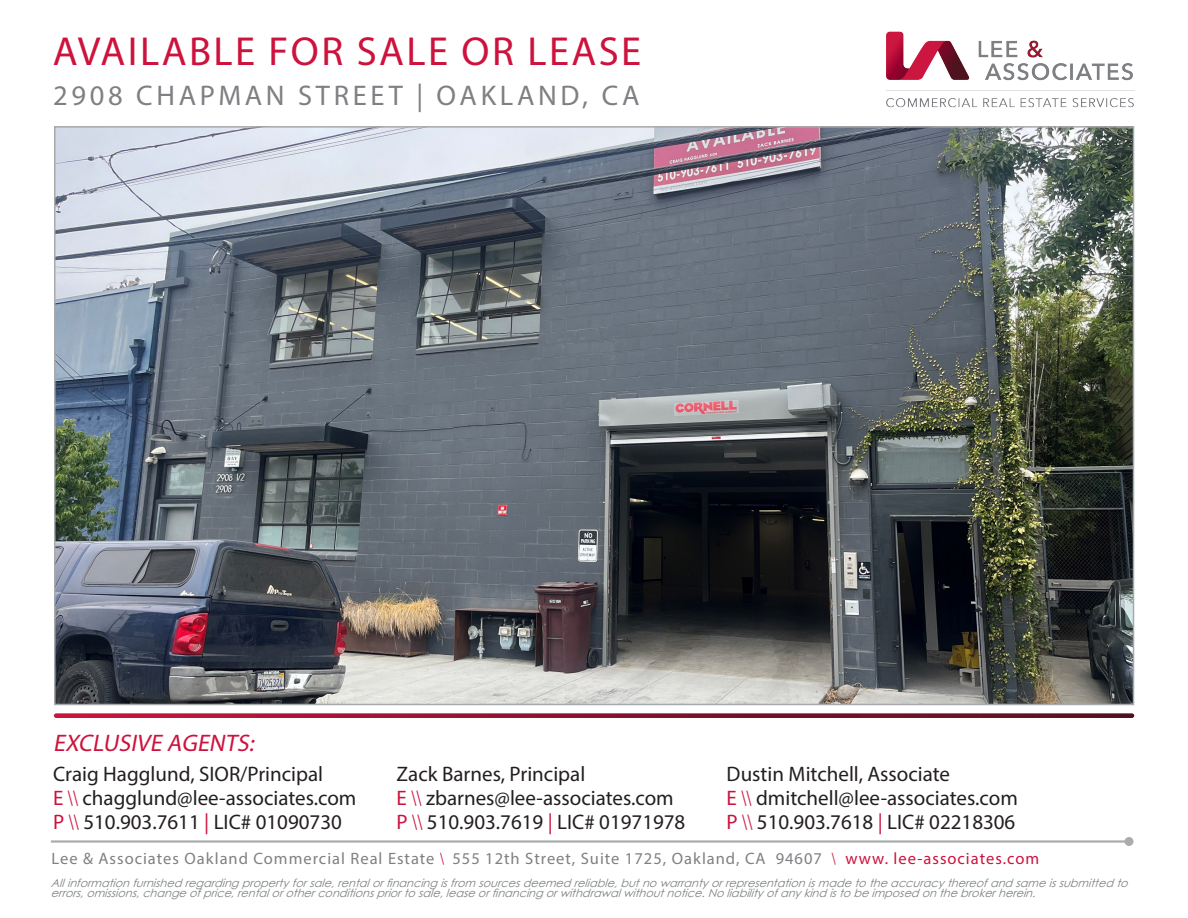
<style>
.page{position:relative;width:1188px;height:918px;background:#fff}
.page>*{position:absolute;margin:0;border:0;box-sizing:border-box;transform-origin:0 0}
.Property_Address{font:40.65px "Myriad Pro";letter-spacing:.06em;color:#cd123d}
.Property_Address-2{font:28.5px "Myriad Pro";letter-spacing:.13em;color:#7e8083}
.Default{font:italic 24px "Myriad Pro";color:#cd123d}
.Pa0{font:21px "Myriad Pro";color:#231f20}
.Pa0-2{font:16.5px "Myriad Pro";letter-spacing:.06em;color:#7e8083}
.Pa2{font:italic 11.25px/10.5px "Century Gothic";color:#7e8083}
.s1{color:#cd123d}
</style>
<div class="page">
<img style="left:57px;top:129px;width:1074px;height:573px">
<svg style="left:54px;top:713px;width:1080px;height:5px"></svg>
<hr style="left:51px;top:840px;width:1078px;height:3px;background:#7e8083">
<div style="left:1125px;top:837px;width:9px;height:9px;background:#abacae;border-radius:50%"></div>
<img style="left:886px;top:31px;width:249px;height:77px">
<p class="Property_Address" style="left:53px;top:26px;width:590px">AVAILABLE FOR SALE OR LEASE</p>
<p class="Property_Address-2" style="left:53px;top:78px;width:588px">2908 CHAPMAN STREET | OAKLAND, CA</p>
<p class="Default" style="left:53px;top:728px;width:207px">EXCLUSIVE AGENTS:</p>
<p class="Pa0" style="left:53px;top:761px;width:272px">Craig Hagglund, SIOR/Principal</p>
<p class="Pa0" style="left:53px;top:785px;width:305px"><span class="s1">E \\</span> chagglund@lee-associates.com</p>
<p class="Pa0" style="left:53px;top:809px;width:290px"><span class="s1">P \\</span> 510.903.7611 <span class="s1">|</span> LIC# 01090730</p>
<p class="Pa0" style="left:397px;top:761px;width:190px">Zack Barnes, Principal</p>
<p class="Pa0" style="left:397px;top:785px;width:279px"><span class="s1">E \\</span> zbarnes@lee-associates.com</p>
<p class="Pa0" style="left:397px;top:809px;width:290px"><span class="s1">P \\</span> 510.903.7619 <span class="s1">|</span> LIC# 01971978</p>
<p class="Pa0" style="left:727px;top:761px;width:225px">Dustin Mitchell, Associate</p>
<p class="Pa0" style="left:727px;top:785px;width:293px"><span class="s1">E \\</span> dmitchell@lee-associates.com</p>
<p class="Pa0" style="left:727px;top:809px;width:290px"><span class="s1">P \\</span> 510.903.7618 <span class="s1">|</span> LIC# 02218306</p>
<p class="Pa0-2" style="left:52px;top:849px;width:989px">Lee &amp; Associates Oakland Commercial Real Estate <span class="s1">\</span> 555 12th Street, Suite 1725, Oakland, CA 94607 <span class="s1">\ www. lee-associates.com</span></p>
<p class="Pa2" style="left:51px;top:877px;width:1083px">Allinformationfurnishedregardingpropertyforsale,rentalorfinancingisfrom sourcesdeemedreliable,butnowarrantyorrepresentationismadetotheaccuracythereofandsameissubmittedto errors,omissions,changeofprice,rentalorotherconditionspriortosale,leaseorfinancingorwithdrawalwithoutnotice.Noliabilityofanykindistobeimposedonthebrokerherein.</p>
</div>
